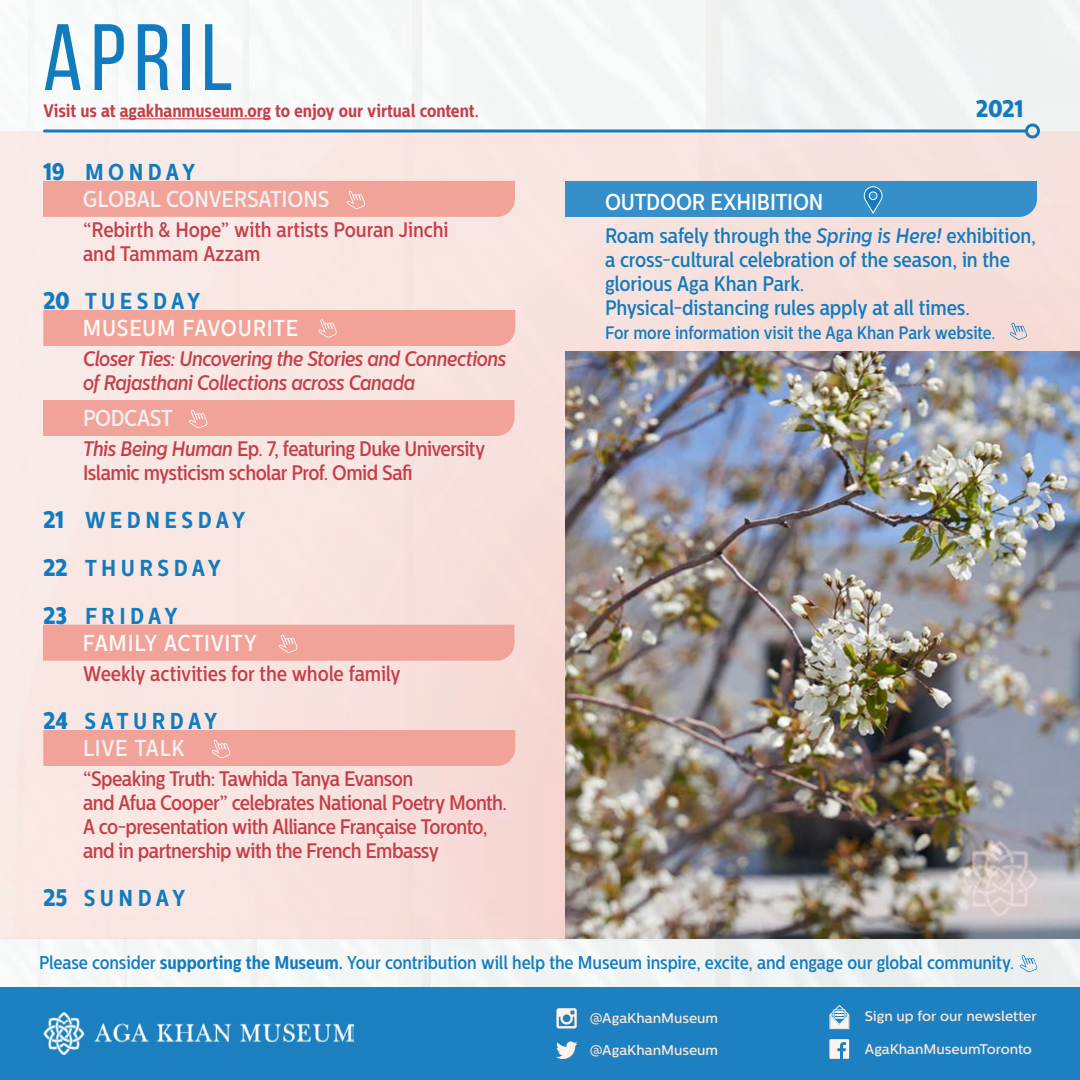
<style>
.page{position:relative;width:1080px;height:1080px;background:#fff}
.page>*{position:absolute;margin:0;border:0;box-sizing:border-box;transform-origin:0 0}
.t1{font:94px "Bebas Neue";letter-spacing:.085em;color:#127bbe}
.t2{font:800 24px "Centrale Sans Cnd";color:#127bbe}
.t3{font:700 23px/48px "Centrale Sans Cnd";letter-spacing:.19em;color:#127bbe}
.t4{font:500 23px/27px "Centrale Sans Cnd";letter-spacing:.03em;color:#fef9f5}
.t5{font:500 23px/27px "Centrale Sans Cnd";letter-spacing:-.01em;color:#f1f1f2}
.t6{font:500 23px "Centrale Sans Cnd";letter-spacing:-.005em;color:#fff}
.t7{font:500 21px/24px "Centrale Sans Cnd";letter-spacing:-.025em;color:#c53e49}
.t8{font:500 21px/24px "Centrale Sans Cnd";letter-spacing:-.01em;color:#127bbe}
.t9{font:italic 500 21px/24px "Centrale Sans Cnd";letter-spacing:-.025em;color:#c53e49}
.t10{font:500 21px/24px "Centrale Sans Cnd";letter-spacing:-.005em;color:#c53e49}
.t11{font:500 18.5px "Centrale Sans Cnd";letter-spacing:-.005em;color:#127bbe}
.t12{font:700 18px "Centrale Sans Cnd";letter-spacing:-.005em;color:#c53e49}
.t13{font:500 18px "Centrale Sans Cnd";letter-spacing:-.005em;color:#127bbe}
.t14{font:500 14px "Centrale Sans";color:#fde7d6}
.s1{font-weight:800;font-size:24px;color:#127bbe}
.s2{font-weight:700;color:#127bbe}
.s3{font-style:italic}
.s4{font-weight:800;font-size:24px}
.s5{font-weight:500;color:#f1f1f2}
.s6{font-weight:700}
</style>
<div class="page">
<div style="left:0;top:987px;width:1080px;height:93px;background:#1d81c1"></div>
<img style="left:0;top:0;width:1080px;height:987px">
<div style="left:43px;top:181px;width:472px;height:36px;background:#f2a399"></div>
<div style="left:43px;top:310px;width:472px;height:36px;background:#f2a399"></div>
<div style="left:43px;top:625px;width:472px;height:36px;background:#f2a399"></div>
<div style="left:43px;top:730px;width:472px;height:36px;background:#f2a399"></div>
<div style="left:43px;top:400px;width:472px;height:36px;background:#f2a399"></div>
<div style="left:565px;top:181px;width:472px;height:36px;background:#368fc8"></div>
<svg style="left:1009px;top:322px;width:18px;height:18px"></svg>
<hr style="left:44px;top:130px;width:982px;height:2px;background:#127bbe">
<div style="left:1025px;top:124px;width:15px;height:14px;border:3px solid #127bbe;border-radius:50%"></div>
<svg style="left:830px;top:1005px;width:19px;height:24px"></svg>
<svg style="left:829px;top:1039px;width:20px;height:19px"></svg>
<svg style="left:556px;top:1008px;width:21px;height:20px"></svg>
<svg style="left:556px;top:1041px;width:21px;height:18px"></svg>
<hr style="left:120px;top:118px;width:151px;height:1px;background:#c53e49">
<svg style="left:1020px;top:955px;width:18px;height:17px"></svg>
<img style="left:43px;top:1012px;width:311px;height:42px">
<h1 class="t1" style="left:43px;top:7px;width:191px">APRIL</h1>
<p class="t12" style="left:44px;top:100px;width:437px">Visit us at agakhanmuseum.org to enjoy our virtual content.</p>
<p class="t5" style="left:83px;top:159px;width:248px;text-indent:-40px"><span class="s1">19</span> <span class="s2">MONDAY<br></span>GLOBAL CONVERSATIONS</p>
<p class="t10" style="left:83px;top:218px;width:367px">“Rebirth &amp; Hope” with artists Pouran Jinchi and Tammam Azzam</p>
<p class="t4" style="left:83px;top:288px;width:217px;text-indent:-40px"><span class="s1">20</span> <span class="s2">TUESDAY<br></span>MUSEUM FAVOURITE</p>
<p class="t9" style="left:83px;top:347px;width:425px">Closer Ties: Uncovering the Stories and Connections of Rajasthani Collections across Canada</p>
<p class="t5" style="left:83px;top:405px;width:91px">PODCAST</p>
<p class="t7" style="left:83px;top:437px;width:404px"><span class="s3">This Being Human</span> Ep. 7, featuring Duke University<br>Islamic mysticism scholar Prof. Omid Safi</p>
<p class="t3" style="left:43px;top:496px;width:203px"><span class="s4">21</span> WEDNESDAY<br><span class="s4">22</span> THURSDAY<br><span class="s4">23</span> FRIDAY</p>
<p class="t4" style="left:83px;top:630px;width:175px">FAMILY ACTIVITY</p>
<p class="t7" style="left:83px;top:662px;width:319px">Weekly activities for the whole family</p>
<p class="t3" style="left:43px;top:708px;width:176px;line-height:27px;text-align:center"><span class="s4">24</span> SATURDAY<br><span class="s5">LIVE TALK</span></p>
<p class="t7" style="left:83px;top:767px;width:426px">“Speaking Truth: Tawhida Tanya Evanson<br>and Afua Cooper” celebrates National Poetry Month.<br>A co-presentation with Alliance Française Toronto, and in partnership with the French Embassy</p>
<p class="t3" style="left:43px;top:874px;width:143px"><span class="s4">25</span> SUNDAY</p>
<p class="t2" style="left:976px;top:94px;width:49px">2021</p>
<p class="t6" style="left:605px;top:188px;width:220px">OUTDOOR EXHIBITION</p>
<p class="t8" style="left:605px;top:224px;width:433px">Roam safely through the <span class="s3">Spring is Here!</span> exhibition, a cross-cultural celebration of the season, in the glorious Aga Khan Park.<br>Physical-distancing rules apply at all times.</p>
<p class="t13" style="left:605px;top:322px;width:392px">For more information visit the Aga Khan Park website.</p>
<p class="t11" style="left:39px;top:952px;width:977px">Please consider <span class="s6">supporting the Museum.</span> Your contribution will help the Museum inspire, excite, and engage our global community.</p>
<p class="t14" style="left:590px;top:1010px;width:130px">@AgaKhanMuseum</p>
<p class="t14" style="left:590px;top:1042px;width:130px">@AgaKhanMuseum</p>
<p class="t14" style="left:865px;top:1008px;width:173px">Sign up for our newsletter</p>
<p class="t14" style="left:865px;top:1040px;width:169px">AgaKhanMuseumToronto</p>
</div>
